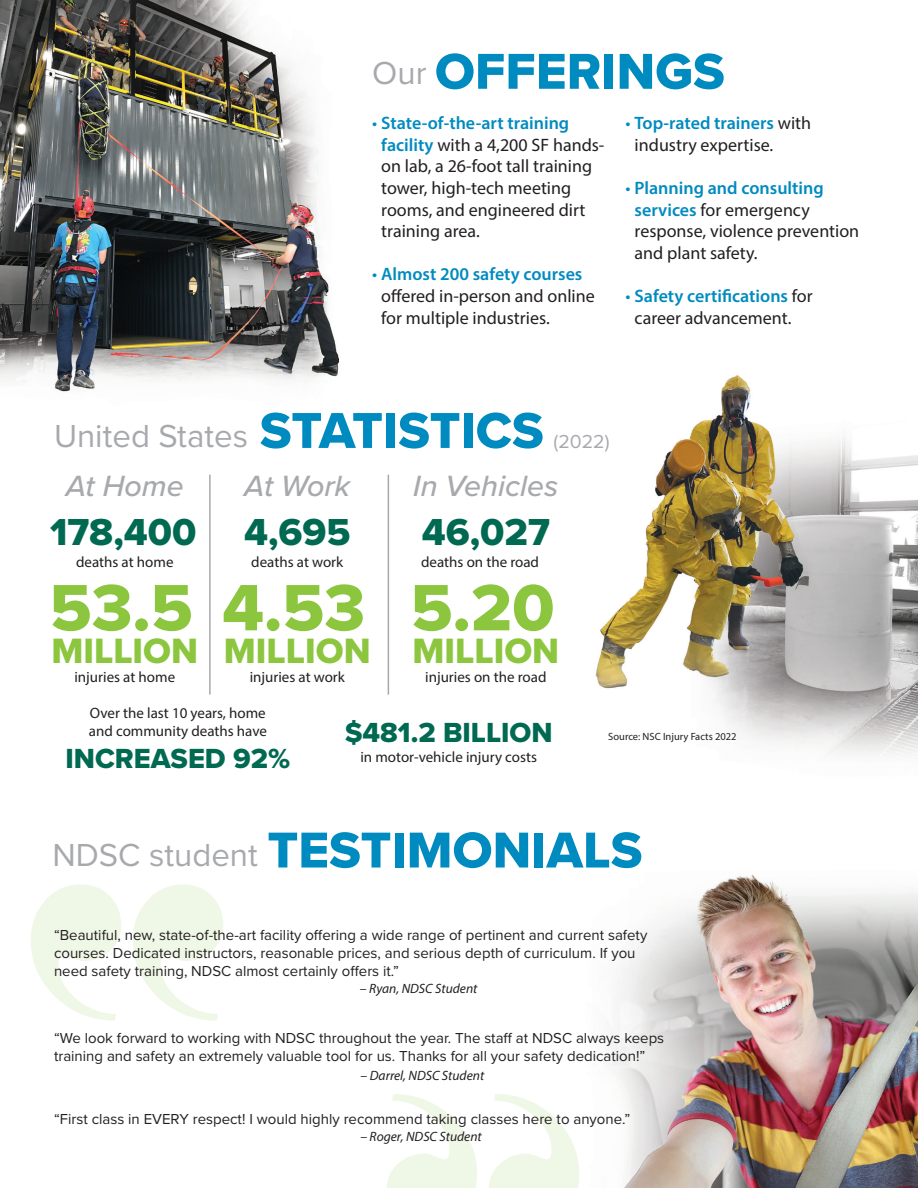
<style>
.page{position:relative;width:918px;height:1188px;background:#fff}
.page>*{position:absolute;margin:0;border:0;box-sizing:border-box;transform-origin:0 0}
.t1{font:67.95px "Proxima Nova Extrabld";color:#8bc63e}
.t2{font:52.35px "Proxima Nova Extrabld";color:#008bc0}
.t3{font:39px "Proxima Nova Extrabld";color:#006951}
.t4{font:36.45px "Proxima Nova Extrabld";color:#8bc63e}
.t5{font:33px "Proxima Nova";color:#a8a9ad}
.t6{font:italic 500 30.3px "Proxima Nova";color:#a8a9ad}
.t7{font:28.65px "Proxima Nova Extrabld";color:#006951}
.t8{font:19.5px "Proxima Nova";color:#a8a9ad}
.t9{font:18px/21.6px "Myriad Pro";color:#231f20}
.t10{font:15px/18px "Proxima Nova";color:#231f20}
.t11{font:15px/18px "Myriad Pro";color:#231f20}
.t12{font:italic 13.5px "Myriad Pro";color:#231f20}
.t13{font:10.5px "Myriad Pro";color:#231f20}
.s1{color:#008bc0}
.s2{font-weight:600;color:#008bc0}
</style>
<div class="page">
<img style="left:0;top:0;width:339px;height:392px">
<img style="left:609px;top:875px;width:309px;height:313px">
<img style="left:595px;top:375px;width:323px;height:381px">
<hr style="left:209px;top:475px;width:2px;height:220px;background:#a8a9ad">
<hr style="left:388px;top:475px;width:1px;height:220px;background:#a8a9ad">
<svg style="left:387px;top:1094px;width:192px;height:94px"></svg>
<svg style="left:31px;top:885px;width:192px;height:136px"></svg>
<p class="t5" style="left:372px;top:48px;width:56px">Our</p>
<p class="t2" style="left:435px;top:32px;width:291px">OFFERINGS</p>
<p class="t9" style="left:381px;top:112px;width:225px;text-indent:-9px"><span class="s1">•</span> <span class="s2">State-of-the-art training facility</span> with a 4,200 SF hands&shy;on lab, a 26-foot tall training tower, high-tech meeting rooms, and engineered dirt training area.</p>
<p class="t9" style="left:381px;top:263px;width:215px;text-indent:-9px"><span class="s1">•</span> <span class="s2">Almost 200 safety courses </span>offered in-person and online for multiple industries.</p>
<p class="t9" style="left:635px;top:112px;width:178px;text-indent:-9px"><span class="s1">•</span> <span class="s2">Top-rated trainers</span> with industry expertise.</p>
<p class="t9" style="left:635px;top:177px;width:226px;text-indent:-9px"><span class="s1">•</span> <span class="s2">Planning and consulting services</span> for emergency response, violence prevention and plant safety.</p>
<p class="t9" style="left:635px;top:285px;width:180px;text-indent:-9px"><span class="s1">•</span> <span class="s2">Safety certifications</span> for career advancement.</p>
<p class="t5" style="left:54px;top:411px;width:196px">United States</p>
<p class="t2" style="left:260px;top:391px;width:285px">STATISTICS</p>
<p class="t8" style="left:554px;top:427px;width:58px">(2022)</p>
<p class="t6" style="left:66px;top:463px;width:119px">At Home</p>
<p class="t6" style="left:244px;top:463px;width:108px">At Work</p>
<p class="t6" style="left:413px;top:463px;width:147px">In Vehicles</p>
<p class="t3" style="left:244px;top:503px;width:108px">4,695</p>
<p class="t3" style="left:50px;top:503px;width:148px">178,400</p>
<p class="t1" style="left:50px;top:557px;width:317px">53.5 4.53</p>
<p class="t4" style="left:51px;top:624px;width:148px">MILLION</p>
<p class="t11" style="left:74px;top:667px;width:102px">injuries at home</p>
<p class="t11" style="left:76px;top:553px;width:99px">deaths at home</p>
<p class="t11" style="left:251px;top:553px;width:93px">deaths at work</p>
<p class="t4" style="left:224px;top:624px;width:148px">MILLION</p>
<p class="t11" style="left:250px;top:667px;width:97px">injuries at work</p>
<p class="t3" style="left:422px;top:503px;width:130px">46,027</p>
<p class="t1" style="left:411px;top:557px;width:145px">5.20</p>
<p class="t4" style="left:412px;top:624px;width:148px">MILLION</p>
<p class="t11" style="left:425px;top:667px;width:123px">injuries on the road</p>
<p class="t11" style="left:421px;top:553px;width:119px">deaths on the road</p>
<p class="t11" style="left:89px;top:704px;width:180px">Over the last 10 years, home and community deaths have</p>
<p class="t7" style="left:65px;top:737px;width:226px">INCREASED 92%</p>
<p class="t11" style="left:360px;top:748px;width:178px">in motor-vehicle injury costs</p>
<p class="t7" style="left:345px;top:711px;width:210px">$481.2 BILLION</p>
<p class="t13" style="left:608px;top:730px;width:130px">Source: NSC Injury Facts 2022</p>
<p class="t5" style="left:52px;top:831px;width:207px">NDSC student</p>
<p class="t2" style="left:267px;top:811px;width:376px">TESTIMONIALS</p>
<p class="t10" style="left:54px;top:926px;width:595px">“Beautiful, new, state-of-the-art facility offering a wide range of pertinent and current safety courses. Dedicated instructors, reasonable prices, and serious depth of curriculum. If you need safety training, NDSC almost certainly offers it.”</p>
<p class="t12" style="left:360px;top:980px;width:119px">– Ryan, NDSC Student</p>
<p class="t10" style="left:54px;top:1028px;width:612px">“We look forward to working with NDSC throughout the year. The staff at NDSC always keeps training and safety an extremely valuable tool for us. Thanks for all your safety dedication!”</p>
<p class="t12" style="left:361px;top:1068px;width:125px">– Darrel, NDSC Student</p>
<p class="t10" style="left:54px;top:1109px;width:578px">“First class in EVERY respect! I would highly recommend taking classes here to anyone.”</p>
<p class="t12" style="left:360px;top:1128px;width:123px">– Roger, NDSC Student</p>
</div>
